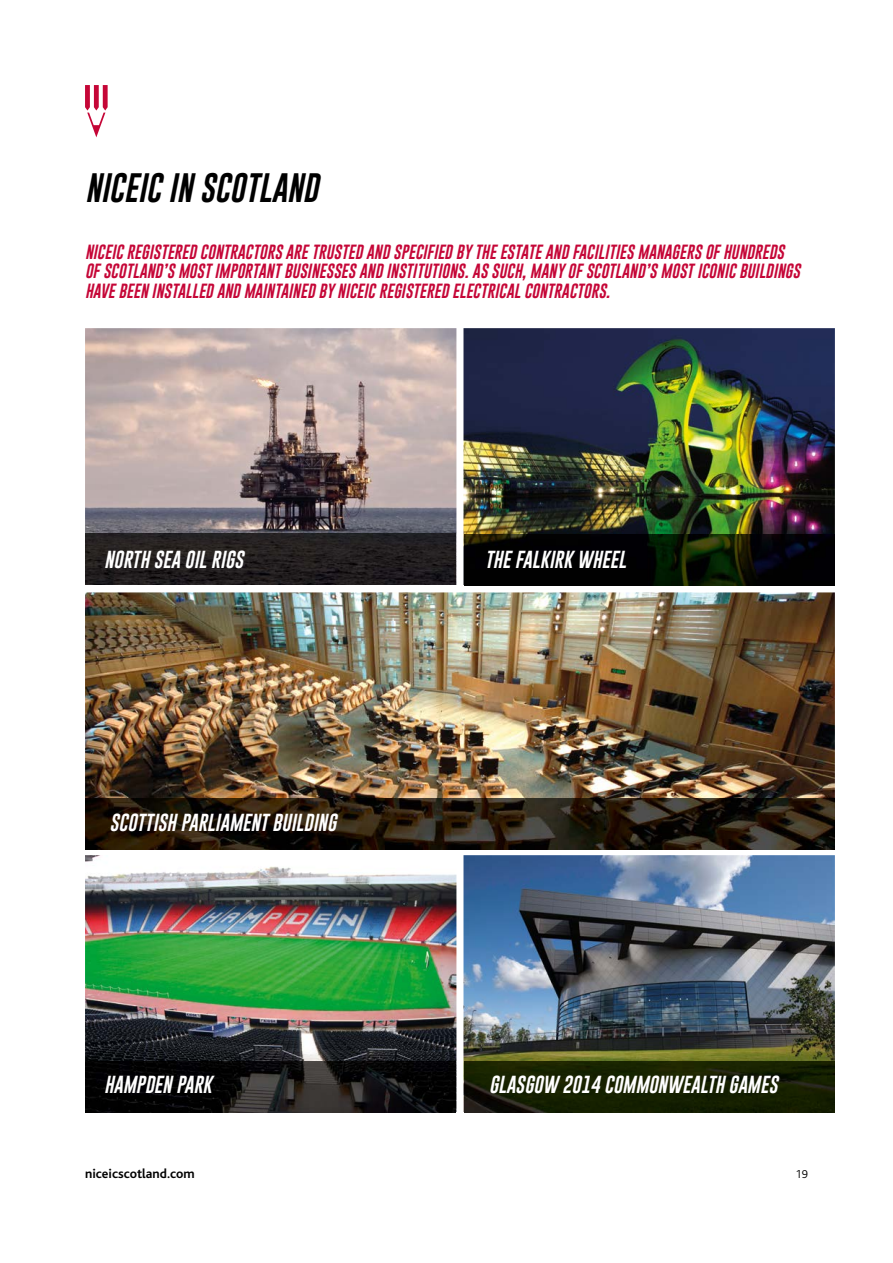
<style>
.page{position:relative;width:893px;height:1263px;background:#fff}
.page>*{position:absolute;margin:0;border:0;box-sizing:border-box;transform-origin:0 0}
.t1{font:italic 30px "Gobold";color:#000}
.t2{font:italic 18px "Gobold";color:#fff}
.t3{font:italic 15px/19.5px "Gobold";color:#c50637}
.t4{font:700 13.5px "Bliss";color:#000}
.t5{font:300 12px "Bliss";color:#000}
</style>
<div class="page">
<svg style="left:85px;top:85px;width:23px;height:52px"></svg>
<img style="left:85px;top:328px;width:371px;height:257px">
<img style="left:463px;top:328px;width:372px;height:257px">
<img style="left:85px;top:855px;width:371px;height:206px">
<img style="left:463px;top:855px;width:372px;height:257px">
<img style="left:85px;top:592px;width:750px;height:257px">
<img style="left:86px;top:534px;width:370px;height:50px">
<hr style="left:464px;top:585px;width:370px;height:1px;background:#4f4f4e">
<img style="left:464px;top:534px;width:370px;height:51px">
<img style="left:86px;top:799px;width:749px;height:50px">
<img style="left:85px;top:1061px;width:371px;height:51px">
<img style="left:464px;top:1061px;width:370px;height:51px">
<h1 class="t1" style="left:85px;top:169px;width:234px">NICEIC IN SCOTLAND</h1>
<p class="t3" style="left:85px;top:242px;width:716px">NICEIC REGISTERED CONTRACTORS ARE TRUSTED AND SPECIFIED BY THE ESTATE AND FACILITIES MANAGERS OF HUNDREDS<br>OF SCOTLAND’S MOST IMPORTANT BUSINESSES AND INSTITUTIONS. AS SUCH, MANY OF SCOTLAND’S MOST ICONIC BUILDINGS<br>HAVE BEEN INSTALLED AND MAINTAINED BY NICEIC REGISTERED ELECTRICAL CONTRACTORS.</p>
<p class="t2" style="left:104px;top:548px;width:140px">NORTH SEA OIL RIGS</p>
<p class="t2" style="left:485px;top:548px;width:143px">THE FALKIRK WHEEL</p>
<p class="t2" style="left:109px;top:811px;width:228px">SCOTTISH PARLIAMENT BUILDING</p>
<p class="t2" style="left:104px;top:1073px;width:109px">HAMPDEN PARK</p>
<p class="t2" style="left:489px;top:1073px;width:290px">GLASGOW 2014 COMMONWEALTH GAMES</p>
<p class="t4" style="left:85px;top:1166px;width:111px">niceicscotland.com</p>
<p class="t5" style="left:796px;top:1168px;width:14px">19</p>
</div>
